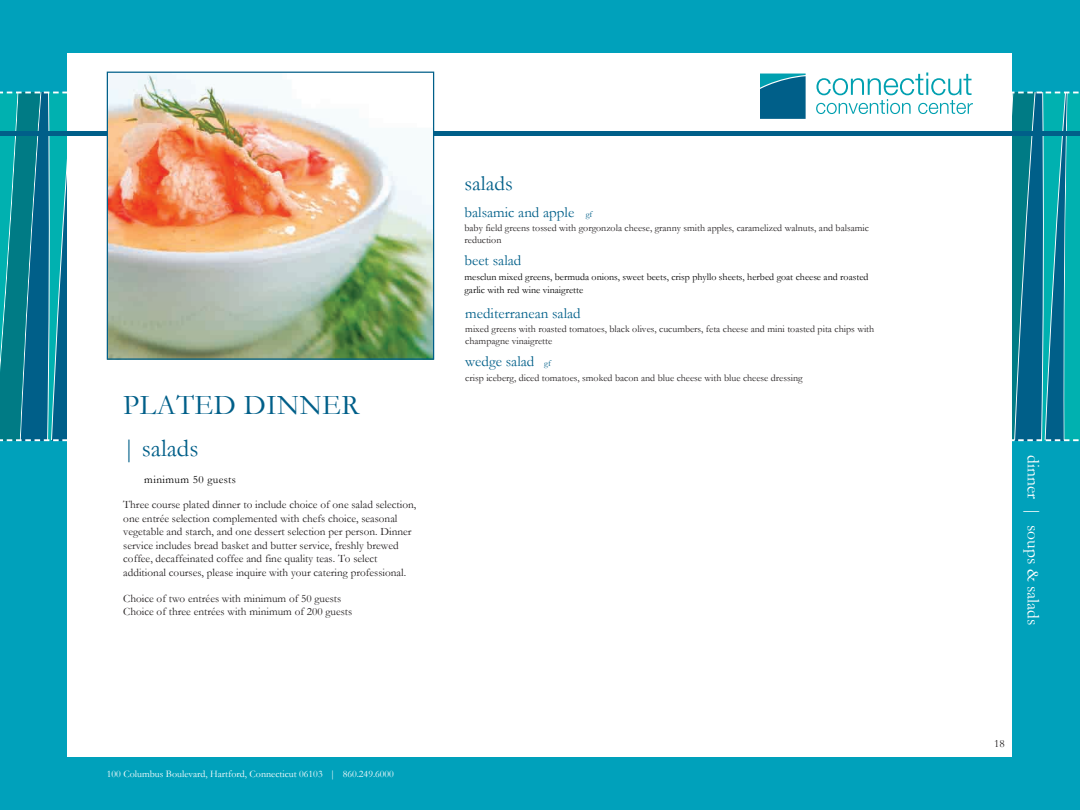
<style>
.page{position:relative;width:1080px;height:810px;background:#00a1bb}
.page>*{position:absolute;margin:0;border:0;box-sizing:border-box;transform-origin:0 0}
.t1{font:28.75px "Garamond";letter-spacing:.015em;color:#005f89}
.t2{font:25px "Garamond";color:#005f89}
.t3{font:21.25px "Garamond";color:#005f89}
.t4{font:17.5px "Garamond";color:#fff}
.t5{font:15px "Garamond";color:#005f89}
.t6{font:11.25px/13.5px "Garamond";color:#231f20}
.t7{font:11.25px "Garamond";letter-spacing:.035em;color:#000}
.t8{font:10px/12px "Garamond";color:#231f20}
.t9{font:10px/12.9px "Garamond";color:#000}
.t10{font:10px "Garamond";color:#fff}
.s1{font-size:8.75px}
</style>
<div class="page">
<svg style="left:0;top:91px;width:68px;height:351px"></svg>
<div style="left:68px;top:53px;width:944px;height:703px;background:#fff"></div>
<svg style="left:760px;top:74px;width:46px;height:45px;background:#096d92"></svg>
<svg style="left:816px;top:72px;width:264px;height:369px"></svg>
<div style="left:0;top:131px;width:1080px;height:5px;background:#005f89"></div>
<img style="left:109px;top:74px;width:323px;height:284px">
<div style="left:107px;top:72px;width:327px;height:288px;border:1px solid #005f89"></div>
<h1 class="t1" style="left:123px;top:386px;width:238px">PLATED DINNER</h1>
<h2 class="t2" style="left:123px;top:431px;width:77px">| salads</h2>
<p class="t7" style="left:144px;top:472px;width:93px">minimum 50 guests</p>
<p class="t6" style="left:123px;top:498px;width:295px">Three course plated dinner to include choice of one salad selection, one entrée selection complemented with chefs choice, seasonal vegetable and starch, and one dessert selection per person. Dinner service includes bread basket and butter service, freshly brewed coffee, decaffeinated coffee and fine quality teas. To select additional courses, please inquire with your catering professional.</p>
<p class="t6" style="left:123px;top:591px;width:230px">Choice of two entrées with minimum of 50 guests<br>Choice of three entrées with minimum of 200 guests</p>
<h3 class="t3" style="left:465px;top:169px;width:50px">salads</h3>
<h3 class="t5" style="left:465px;top:202px;width:129px">balsamic and apple <span class="s1">gf</span></h3>
<p class="t8" style="left:465px;top:222px;width:406px">baby field greens tossed with gorgonzola cheese, granny smith apples, caramelized walnuts, and balsamic reduction</p>
<h3 class="t5" style="left:465px;top:250px;width:58px">beet salad</h3>
<p class="t9" style="left:465px;top:271px;width:406px">mesclun mixed greens, bermuda onions, sweet beets, crisp phyllo sheets, herbed goat cheese and roasted garlic with red wine vinaigrette</p>
<h3 class="t5" style="left:465px;top:303px;width:117px">mediterranean salad</h3>
<p class="t8" style="left:465px;top:323px;width:410px">mixed greens with roasted tomatoes, black olives, cucumbers, feta cheese and mini toasted pita chips with champagne vinaigrette</p>
<h3 class="t5" style="left:465px;top:352px;width:87px">wedge salad <span class="s1">gf</span></h3>
<p class="t8" style="left:465px;top:371px;width:339px">crisp iceberg, diced tomatoes, smoked bacon and blue cheese with blue cheese dressing</p>
<p class="t10" style="left:107px;top:767px;width:289px">100 Columbus Boulevard, Hartford, Connecticut 06103 | 860.249.6000</p>
<h3 class="t4" style="left:1045px;top:455px;width:172px;rotate:90deg">dinner | soups &amp; salads</h3>
<p class="t6" style="left:994px;top:737px;width:12px">18</p>
</div>
